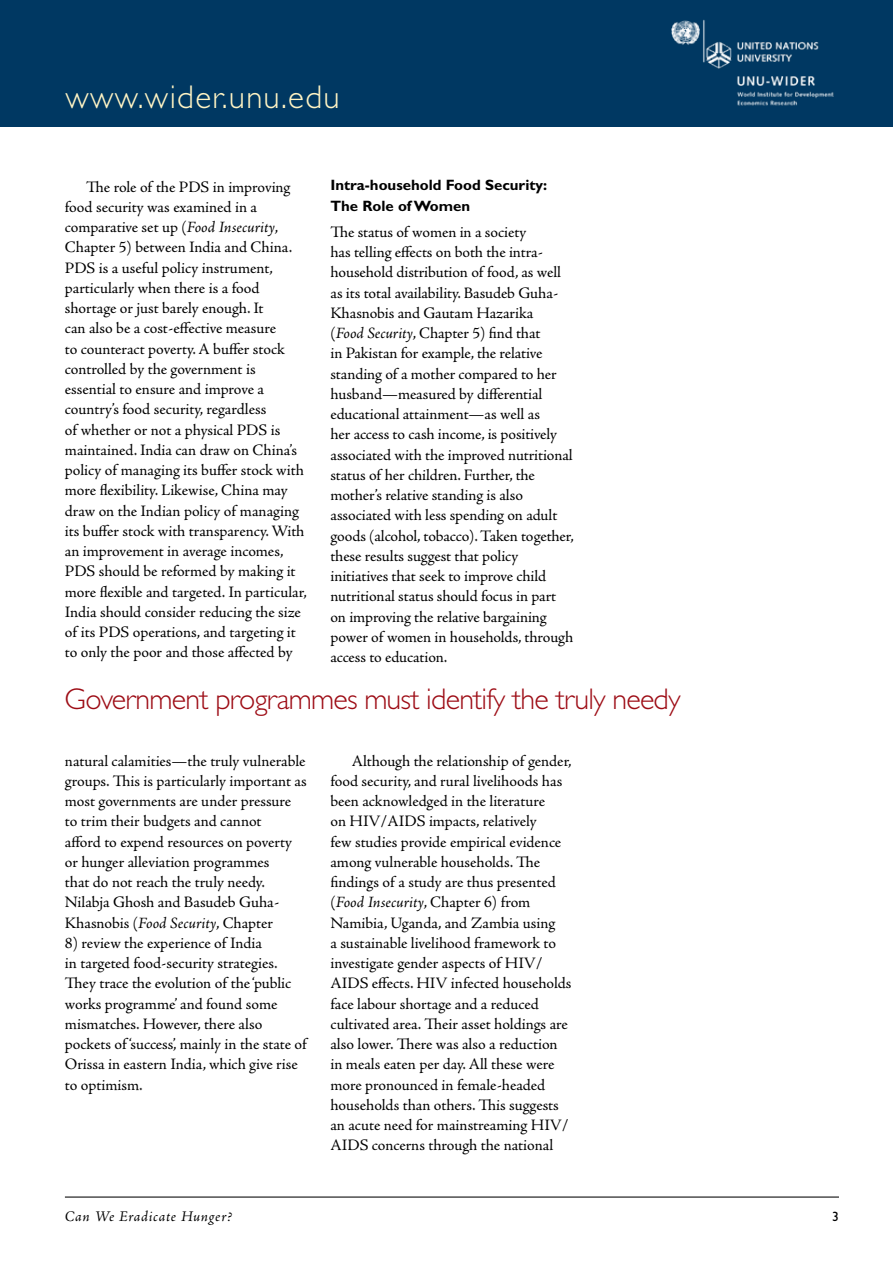
<style>
.page{position:relative;width:893px;height:1263px;background:#fff}
.page>*{position:absolute;margin:0;border:0;box-sizing:border-box;transform-origin:0 0}
.t1{font:300 33px "Gill Sans Std";letter-spacing:.04em;color:#fff4c4}
.t2{font:300 30px "Gill Sans Std";letter-spacing:-.025em;color:#9d0c15}
.t3{font:15.9px/20.2px "Adobe Jenson Pro";letter-spacing:-.005em;color:#000}
.t4{font:700 15px/20.2px "Gill Sans Std";color:#000}
.t5{font:italic 15px "Adobe Jenson Pro";letter-spacing:.045em;color:#000}
.s1{font-style:italic}
</style>
<div class="page">
<hr style="left:65px;top:1196px;width:774px;height:1px;background:#000">
<div style="left:0;top:0;width:893px;height:126px;background:#003862"></div>
<img style="left:671px;top:19px;width:163px;height:87px">
<h1 class="t1" style="left:66px;top:78px;width:276px">www.wider.unu.edu</h1>
<p class="t3" style="left:65px;top:177px;width:243px;text-indent:21px">The role of the PDS in improving food security was examined in a comparative set up (<span class="s1">Food Insecurity</span>, Chapter 5) between India and China.<br>PDS is a useful policy instrument, particularly when there is a food shortage or just barely enough. It<br>can also be a cost-effective measure<br>to counteract poverty. A buffer stock controlled by the government is essential to ensure and improve a country’s food security, regardless<br>of whether or not a physical PDS is maintained. India can draw on China’s policy of managing its buffer stock with more flexibility. Likewise, China may draw on the Indian policy of managing its buffer stock with transparency. With an improvement in average incomes, PDS should be reformed by making it more flexible and targeted. In particular, India should consider reducing the size of its PDS operations, and targeting it to only the poor and those affected by</p>
<p class="t4" style="left:330px;top:175px;width:218px">Intra-household Food Security:<br>The Role of Women</p>
<p class="t3" style="left:330px;top:222px;width:245px">The status of women in a society<br>has telling effects on both the intra&shy;household distribution of food, as well as its total availability. Basudeb Guha-Khasnobis and Gautam Hazarika<br>(<span class="s1">Food Security</span>, Chapter 5) find that<br>in Pakistan for example, the relative standing of a mother compared to her husband—measured by differential educational attainment—as well as<br>her access to cash income, is positively associated with the improved nutritional status of her children. Further, the mother’s relative standing is also associated with less spending on adult goods (alcohol, tobacco). Taken together, these results suggest that policy initiatives that seek to improve child nutritional status should focus in part on improving the relative bargaining power of women in households, through access to education.</p>
<h2 class="t2" style="left:65px;top:682px;width:618px">Government programmes must identify the truly needy</h2>
<p class="t3" style="left:65px;top:751px;width:243px">natural calamities—the truly vulnerable groups. This is particularly important as most governments are under pressure to trim their budgets and cannot<br>afford to expend resources on poverty or hunger alleviation programmes<br>that do not reach the truly needy.<br>Nilabja Ghosh and Basudeb Guha-Khasnobis (<span class="s1">Food Security</span>, Chapter</p>
<p class="t3" style="left:65px;top:933px;width:245px">8) review the experience of India<br>in targeted food-security strategies.<br>They trace the evolution of the ‘public works programme’ and found some mismatches. However, there also pockets of ‘success’, mainly in the state of Orissa in eastern India, which give rise to optimism.</p>
<p class="t3" style="left:330px;top:751px;width:243px;text-indent:21px">Although the relationship of gender, food security, and rural livelihoods has been acknowledged in the literature<br>on HIV/AIDS impacts, relatively<br>few studies provide empirical evidence among vulnerable households. The findings of a study are thus presented (<span class="s1">Food Insecurity</span>, Chapter 6) from Namibia, Uganda, and Zambia using<br>a sustainable livelihood framework to investigate gender aspects of HIV/ AIDS effects. HIV infected households face labour shortage and a reduced cultivated area. Their asset holdings are also lower. There was also a reduction in meals eaten per day. All these were more pronounced in female-headed households than others. This suggests an acute need for mainstreaming HIV/ AIDS concerns through the national</p>
<p class="t5" style="left:65px;top:1208px;width:169px">Can We Eradicate Hunger?</p>
</div>
